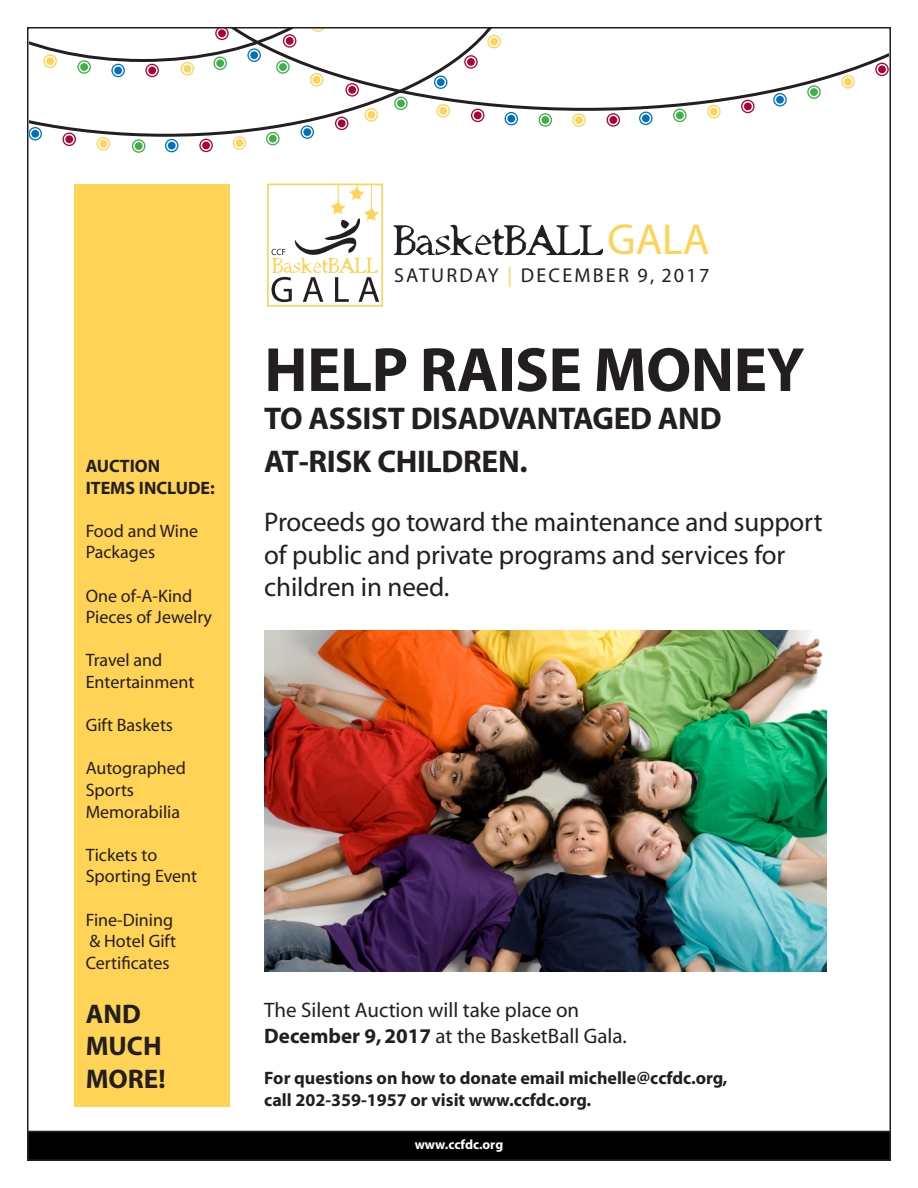
<style>
.page{position:relative;width:918px;height:1188px;background:#fff}
.page>*{position:absolute;margin:0;border:0;box-sizing:border-box;transform-origin:0 0}
.t1{font:700 63px "Myriad";letter-spacing:-.01em;color:#231f20}
.t2{font:43.5px "Myriad";color:#fed356}
.t3{font:700 31.5px/43.2px "Myriad";letter-spacing:-.01em;color:#231f20}
.t4{font:27px/32.4px "Myriad";letter-spacing:-.005em;color:#231f20}
.t5{font:700 27px "Myriad";color:#231f20}
.t6{font:21px "Myriad";color:#231f20}
.t7{font:20.1px "Myriad";letter-spacing:.11em;color:#231f20}
.t8{font:18px/21.6px "Myriad";color:#231f20}
.t9{font:700 18px "Myriad";color:#231f20}
.t10{font:700 13.5px "Myriad";color:#fff}
.s1{color:#fed356}
.s2{font-weight:700}
</style>
<div class="page">
<svg style="left:30px;top:62px;width:486px;height:75px"></svg>
<svg style="left:172px;top:30px;width:716px;height:81px"></svg>
<svg style="left:43px;top:54px;width:14px;height:14px"></svg>
<div style="left:45px;top:56px;width:11px;height:11px;border:2px solid #fff;border-radius:50%"></div>
<svg style="left:181px;top:62px;width:13px;height:13px"></svg>
<div style="left:182px;top:63px;width:11px;height:11px;border:2px solid #fff;border-radius:50%"></div>
<svg style="left:233px;top:136px;width:13px;height:14px"></svg>
<div style="left:234px;top:138px;width:11px;height:10px;border:2px solid #fff;border-radius:50%"></div>
<svg style="left:365px;top:108px;width:13px;height:14px"></svg>
<div style="left:366px;top:109px;width:11px;height:11px;border:2px solid #fff;border-radius:50%"></div>
<svg style="left:487px;top:35px;width:14px;height:13px"></svg>
<div style="left:489px;top:36px;width:11px;height:11px;border:2px solid #fff;border-radius:50%"></div>
<svg style="left:310px;top:73px;width:13px;height:14px"></svg>
<div style="left:311px;top:74px;width:11px;height:11px;border:2px solid #fff;border-radius:50%"></div>
<svg style="left:437px;top:104px;width:13px;height:14px"></svg>
<div style="left:438px;top:105px;width:11px;height:11px;border:2px solid #fff;border-radius:50%"></div>
<svg style="left:572px;top:113px;width:14px;height:14px"></svg>
<div style="left:574px;top:115px;width:10px;height:11px;border:2px solid #fff;border-radius:50%"></div>
<svg style="left:707px;top:105px;width:14px;height:13px"></svg>
<div style="left:708px;top:106px;width:11px;height:11px;border:2px solid #fff;border-radius:50%"></div>
<svg style="left:841px;top:75px;width:14px;height:14px"></svg>
<div style="left:843px;top:76px;width:10px;height:11px;border:2px solid #fff;border-radius:50%"></div>
<svg style="left:132px;top:139px;width:13px;height:14px"></svg>
<div style="left:133px;top:141px;width:11px;height:10px;border:2px solid #fff;border-radius:50%"></div>
<svg style="left:77px;top:60px;width:14px;height:14px"></svg>
<div style="left:79px;top:62px;width:11px;height:10px;border:2px solid #fff;border-radius:50%"></div>
<svg style="left:213px;top:56px;width:14px;height:14px"></svg>
<div style="left:215px;top:58px;width:11px;height:11px;border:2px solid #fff;border-radius:50%"></div>
<svg style="left:276px;top:60px;width:14px;height:14px"></svg>
<div style="left:278px;top:62px;width:10px;height:10px;border:2px solid #fff;border-radius:50%"></div>
<svg style="left:394px;top:97px;width:14px;height:13px"></svg>
<div style="left:396px;top:98px;width:10px;height:11px;border:2px solid #fff;border-radius:50%"></div>
<svg style="left:539px;top:113px;width:13px;height:14px"></svg>
<div style="left:540px;top:115px;width:11px;height:10px;border:2px solid #fff;border-radius:50%"></div>
<svg style="left:673px;top:109px;width:14px;height:13px"></svg>
<div style="left:674px;top:110px;width:11px;height:11px;border:2px solid #fff;border-radius:50%"></div>
<svg style="left:807px;top:85px;width:14px;height:14px"></svg>
<div style="left:809px;top:87px;width:10px;height:10px;border:2px solid #fff;border-radius:50%"></div>
<svg style="left:266px;top:132px;width:14px;height:13px"></svg>
<div style="left:267px;top:133px;width:11px;height:11px;border:2px solid #fff;border-radius:50%"></div>
<svg style="left:30px;top:30px;width:330px;height:32px"></svg>
<svg style="left:165px;top:139px;width:13px;height:13px"></svg>
<div style="left:166px;top:140px;width:11px;height:11px;border:2px solid #fff;border-radius:50%"></div>
<svg style="left:301px;top:125px;width:13px;height:14px"></svg>
<div style="left:302px;top:127px;width:11px;height:11px;border:2px solid #fff;border-radius:50%"></div>
<svg style="left:434px;top:75px;width:13px;height:14px"></svg>
<div style="left:435px;top:77px;width:11px;height:11px;border:2px solid #fff;border-radius:50%"></div>
<svg style="left:505px;top:112px;width:13px;height:13px"></svg>
<div style="left:506px;top:113px;width:11px;height:11px;border:2px solid #fff;border-radius:50%"></div>
<svg style="left:639px;top:112px;width:14px;height:13px"></svg>
<div style="left:640px;top:113px;width:11px;height:11px;border:2px solid #fff;border-radius:50%"></div>
<svg style="left:773px;top:93px;width:14px;height:13px"></svg>
<div style="left:775px;top:94px;width:10px;height:11px;border:2px solid #fff;border-radius:50%"></div>
<svg style="left:111px;top:64px;width:14px;height:13px"></svg>
<div style="left:113px;top:65px;width:11px;height:11px;border:2px solid #fff;border-radius:50%"></div>
<svg style="left:247px;top:48px;width:14px;height:14px"></svg>
<div style="left:249px;top:50px;width:11px;height:11px;border:2px solid #fff;border-radius:50%"></div>
<svg style="left:199px;top:139px;width:14px;height:13px"></svg>
<div style="left:201px;top:140px;width:11px;height:11px;border:2px solid #fff;border-radius:50%"></div>
<svg style="left:145px;top:64px;width:14px;height:13px"></svg>
<div style="left:147px;top:65px;width:11px;height:11px;border:2px solid #fff;border-radius:50%"></div>
<svg style="left:215px;top:27px;width:14px;height:13px"></svg>
<div style="left:217px;top:28px;width:10px;height:11px;border:2px solid #fff;border-radius:50%"></div>
<svg style="left:283px;top:34px;width:13px;height:14px"></svg>
<div style="left:284px;top:35px;width:11px;height:11px;border:2px solid #fff;border-radius:50%"></div>
<svg style="left:345px;top:83px;width:14px;height:14px"></svg>
<div style="left:347px;top:84px;width:11px;height:11px;border:2px solid #fff;border-radius:50%"></div>
<svg style="left:471px;top:109px;width:13px;height:13px"></svg>
<div style="left:472px;top:110px;width:11px;height:11px;border:2px solid #fff;border-radius:50%"></div>
<svg style="left:607px;top:113px;width:13px;height:14px"></svg>
<div style="left:608px;top:115px;width:11px;height:10px;border:2px solid #fff;border-radius:50%"></div>
<svg style="left:741px;top:100px;width:14px;height:13px"></svg>
<div style="left:742px;top:101px;width:11px;height:11px;border:2px solid #fff;border-radius:50%"></div>
<svg style="left:875px;top:63px;width:14px;height:13px"></svg>
<div style="left:877px;top:64px;width:10px;height:11px;border:2px solid #fff;border-radius:50%"></div>
<svg style="left:464px;top:55px;width:14px;height:14px"></svg>
<div style="left:466px;top:57px;width:10px;height:10px;border:2px solid #fff;border-radius:50%"></div>
<svg style="left:335px;top:117px;width:13px;height:13px"></svg>
<div style="left:336px;top:118px;width:11px;height:11px;border:2px solid #fff;border-radius:50%"></div>
<svg style="left:97px;top:137px;width:13px;height:14px"></svg>
<div style="left:98px;top:138px;width:11px;height:11px;border:2px solid #fff;border-radius:50%"></div>
<svg style="left:62px;top:133px;width:14px;height:13px"></svg>
<div style="left:64px;top:134px;width:11px;height:11px;border:2px solid #fff;border-radius:50%"></div>
<svg style="left:28px;top:127px;width:14px;height:13px"></svg>
<div style="left:30px;top:128px;width:11px;height:11px;border:2px solid #fff;border-radius:50%"></div>
<div style="left:28px;top:1132px;width:862px;height:28px;background:#000"></div>
<div style="left:27px;top:1131px;width:864px;height:30px;border:2px solid #231f20"></div>
<div style="left:74px;top:184px;width:156px;height:922px;background:#fed356"></div>
<img style="left:264px;top:631px;width:562px;height:340px">
<svg style="left:272px;top:187px;width:107px;height:115px"></svg>
<div style="left:267px;top:184px;width:116px;height:123px;border:2px solid #fed356"></div>
<svg style="left:393px;top:225px;width:209px;height:30px"></svg>
<p class="t9" style="left:86px;top:457px;width:76px">AUCTION</p>
<p class="t9" style="left:86px;top:478px;width:131px">ITEMS INCLUDE:</p>
<p class="t8" style="left:86px;top:521px;width:114px">Food and Wine<br>Packages</p>
<p class="t8" style="left:86px;top:586px;width:128px">One of-A-Kind<br>Pieces of Jewelry</p>
<p class="t8" style="left:86px;top:650px;width:78px">Travel and</p>
<p class="t8" style="left:86px;top:672px;width:110px">Entertainment</p>
<p class="t8" style="left:86px;top:715px;width:89px">Gift Baskets</p>
<p class="t8" style="left:86px;top:758px;width:102px">Autographed<br>Sports<br>Memorabilia</p>
<p class="t8" style="left:86px;top:845px;width:113px">Tickets to<br>Sporting Event</p>
<p class="t8" style="left:86px;top:910px;width:89px">Fine-Dining</p>
<p class="t8" style="left:86px;top:931px;width:92px">&amp; Hotel Gift<br>Certificates</p>
<p class="t5" style="left:86px;top:1000px;width:57px">AND</p>
<p class="t5" style="left:86px;top:1032px;width:77px">MUCH</p>
<p class="t5" style="left:86px;top:1065px;width:81px">MORE!</p>
<p class="t2" style="left:608px;top:218px;width:104px">GALA</p>
<p class="t7" style="left:394px;top:265px;width:317px">SATURDAY <span class="s1">|</span> DECEMBER 9, 2017</p>
<p class="t1" style="left:264px;top:337px;width:542px">HELP RAISE MONEY</p>
<p class="t3" style="left:264px;top:398px;width:459px">TO ASSIST DISADVANTAGED AND<br>AT-RISK CHILDREN.</p>
<p class="t4" style="left:264px;top:507px;width:560px">Proceeds go toward the maintenance and support of public and private programs and services for children in need.</p>
<p class="t6" style="left:264px;top:1000px;width:317px">The Silent Auction will take place on</p>
<p class="t6" style="left:264px;top:1025px;width:364px"><span class="s2">December 9, 2017</span> at the BasketBall Gala.</p>
<p class="t9" style="left:264px;top:1069px;width:465px">For questions on how to donate email michelle@ccfdc.org,</p>
<p class="t9" style="left:264px;top:1090px;width:328px">call 202-359-1957 or visit www.ccfdc.org.</p>
<p class="t10" style="left:415px;top:1138px;width:90px">www.ccfdc.org</p>
</div>
